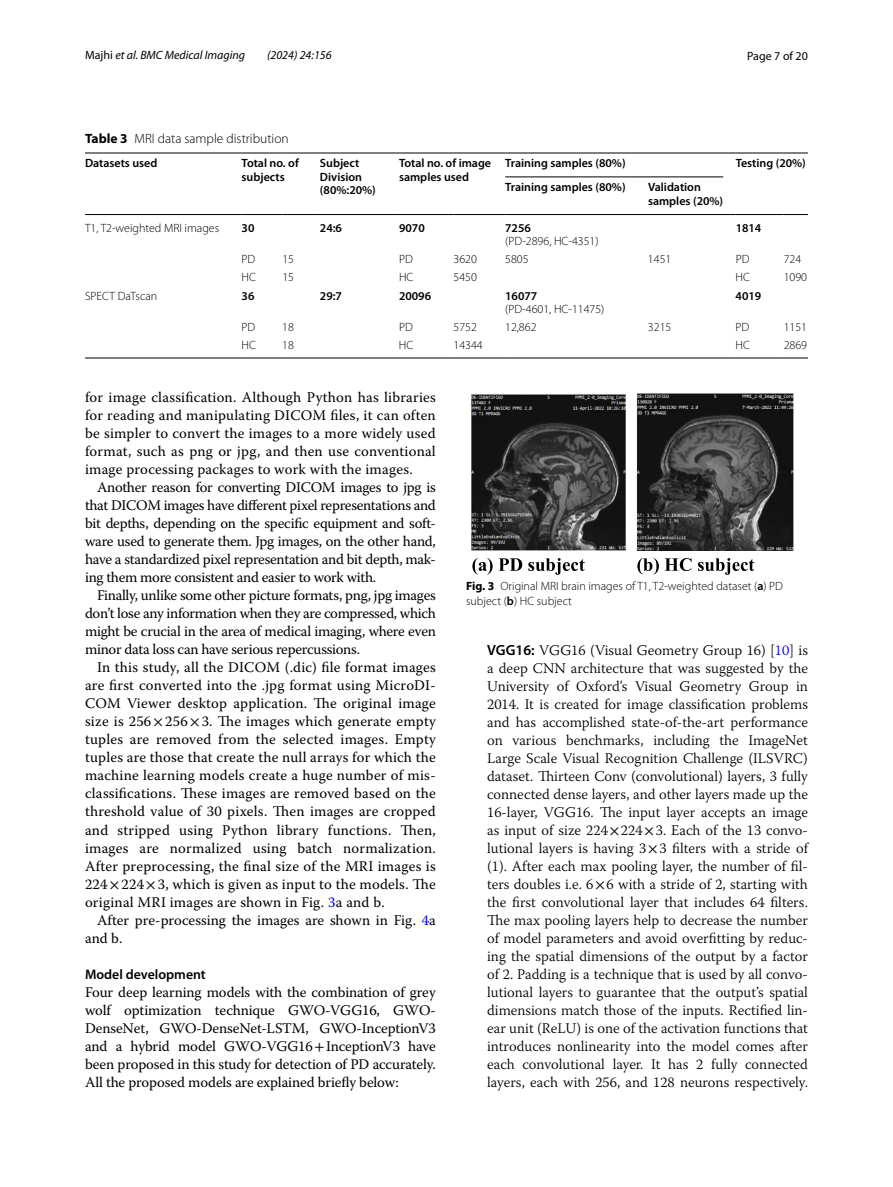
<style>
.page{position:relative;width:893px;height:1187px;background:#fff}
.page>*{position:absolute;margin:0;border:0;box-sizing:border-box;transform-origin:0 0}
.t1{font:14.7px/18px "Warnock Pro";letter-spacing:-.005em;color:#000;text-align:justify}
.t2{font:300 14.7px/18px "Warnock Pro";color:#000;text-align:justify}
.t3{font:600 13.8px "Myriad Pro";color:#000}
.t4{font:300 13.5px "Myriad Pro";color:#000}
.t5{font:300 12px/15px "Myriad Pro";color:#000}
.t6{font:600 12px/13.5px "Myriad Pro";color:#000}
.t7{font:italic 12px "Myriad Pro";color:#000}
.t8{font:12px "Myriad Pro";color:#000}
.s1{font-style:normal}
.s2{font-weight:700}
.s3{font-family:"STIX"}
.s4{color:#00f}
.s5{font-weight:600}
.s6{font-family:"Myriad Pro";font-weight:600}
.s7{font-family:"STIX";font-weight:400}
</style>
<div class="page">
<hr style="left:85px;top:153px;width:157px;height:1px;background:#000">
<hr style="left:85px;top:214px;width:157px;height:1px;background:#000">
<hr style="left:242px;top:153px;width:40px;height:1px;background:#000">
<hr style="left:282px;top:153px;width:38px;height:1px;background:#000">
<hr style="left:242px;top:214px;width:40px;height:1px;background:#000">
<hr style="left:282px;top:214px;width:38px;height:1px;background:#000">
<hr style="left:320px;top:153px;width:79px;height:1px;background:#000">
<hr style="left:320px;top:214px;width:79px;height:1px;background:#000">
<hr style="left:399px;top:153px;width:55px;height:1px;background:#000">
<hr style="left:454px;top:153px;width:51px;height:1px;background:#000">
<hr style="left:399px;top:214px;width:55px;height:1px;background:#000">
<hr style="left:454px;top:214px;width:51px;height:1px;background:#000">
<hr style="left:505px;top:153px;width:143px;height:1px;background:#000">
<hr style="left:648px;top:153px;width:88px;height:1px;background:#000">
<hr style="left:736px;top:153px;width:48px;height:1px;background:#000">
<svg style="left:784px;top:153px;width:24px;height:1px"></svg>
<hr style="left:736px;top:214px;width:48px;height:1px;background:#000">
<svg style="left:784px;top:214px;width:24px;height:1px"></svg>
<hr style="left:505px;top:214px;width:143px;height:1px;background:#000">
<hr style="left:648px;top:214px;width:88px;height:1px;background:#000">
<hr style="left:85px;top:358px;width:157px;height:1px;background:#000">
<hr style="left:320px;top:358px;width:79px;height:1px;background:#000">
<hr style="left:505px;top:358px;width:143px;height:1px;background:#000">
<hr style="left:648px;top:358px;width:88px;height:1px;background:#000">
<hr style="left:242px;top:358px;width:40px;height:1px;background:#000">
<hr style="left:282px;top:358px;width:38px;height:1px;background:#000">
<hr style="left:399px;top:358px;width:55px;height:1px;background:#000">
<hr style="left:454px;top:358px;width:51px;height:1px;background:#000">
<hr style="left:736px;top:358px;width:48px;height:1px;background:#000">
<svg style="left:784px;top:358px;width:24px;height:1px"></svg>
<hr style="left:505px;top:177px;width:218px;height:1px;background:#000">
<img style="left:471px;top:393px;width:322px;height:158px">
<svg style="left:472px;top:558px;width:282px;height:17px"></svg>
<p class="t7" style="left:85px;top:48px;width:162px"><span class="s1">Majhi</span> et al. BMC Medical Imaging</p>
<p class="t7" style="left:267px;top:48px;width:66px">(2024) 24:156</p>
<p class="t8" style="left:747px;top:48px;width:62px">Page 7 of 20</p>
<p class="t4" style="left:85px;top:131px;width:205px"><span class="s2">Table 3</span> MRI data sample distribution</p>
<p class="t6" style="left:85px;top:156px;width:74px">Datasets used</p>
<p class="t6" style="left:242px;top:156px;width:59px">Total no. of subjects</p>
<p class="t6" style="left:320px;top:156px;width:57px">Subject<br>Division (80%:20%)</p>
<p class="t6" style="left:399px;top:156px;width:94px">Total no. of image samples used</p>
<p class="t6" style="left:505px;top:156px;width:122px">Training samples (80%)</p>
<p class="t6" style="left:736px;top:156px;width:72px">Testing (20%)</p>
<p class="t6" style="left:505px;top:180px;width:122px">Training samples (80%)</p>
<p class="t6" style="left:648px;top:180px;width:77px">Validation samples (20%)</p>
<p class="t5" style="left:85px;top:220px;width:136px">T1, T2-weighted MRI images</p>
<p class="t6" style="left:242px;top:220px;width:14px">30</p>
<p class="t6" style="left:320px;top:220px;width:24px">24:6</p>
<p class="t6" style="left:399px;top:220px;width:27px">9070</p>
<p class="t6" style="left:505px;top:220px;width:27px">7256</p>
<p class="t5" style="left:505px;top:234px;width:95px">(PD-2896, HC-4351)</p>
<p class="t6" style="left:736px;top:220px;width:27px">1814</p>
<p class="t5" style="left:242px;top:252px;width:15px">PD</p>
<p class="t5" style="left:282px;top:252px;width:13px">15</p>
<p class="t5" style="left:399px;top:252px;width:15px">PD</p>
<p class="t5" style="left:454px;top:252px;width:25px">3620</p>
<p class="t5" style="left:505px;top:252px;width:25px">5805</p>
<p class="t5" style="left:648px;top:252px;width:25px">1451</p>
<p class="t5" style="left:736px;top:252px;width:15px">PD</p>
<p class="t5" style="left:784px;top:252px;width:19px">724</p>
<p class="t5" style="left:242px;top:270px;width:16px">HC</p>
<p class="t5" style="left:282px;top:270px;width:13px">15</p>
<p class="t5" style="left:399px;top:270px;width:16px">HC</p>
<p class="t5" style="left:454px;top:270px;width:25px">5450</p>
<p class="t5" style="left:736px;top:270px;width:16px">HC</p>
<p class="t5" style="left:784px;top:270px;width:25px">1090</p>
<p class="t5" style="left:85px;top:288px;width:74px">SPECT DaTscan</p>
<p class="t6" style="left:242px;top:288px;width:14px">36</p>
<p class="t6" style="left:320px;top:288px;width:24px">29:7</p>
<p class="t6" style="left:399px;top:288px;width:34px">20096</p>
<p class="t6" style="left:505px;top:288px;width:34px">16077</p>
<p class="t5" style="left:505px;top:302px;width:101px">(PD-4601, HC-11475)</p>
<p class="t6" style="left:736px;top:288px;width:27px">4019</p>
<p class="t5" style="left:242px;top:320px;width:15px">PD</p>
<p class="t5" style="left:282px;top:320px;width:13px">18</p>
<p class="t5" style="left:399px;top:320px;width:15px">PD</p>
<p class="t5" style="left:453px;top:320px;width:25px">5752</p>
<p class="t5" style="left:505px;top:320px;width:33px">12,862</p>
<p class="t5" style="left:648px;top:320px;width:25px">3215</p>
<p class="t5" style="left:736px;top:320px;width:15px">PD</p>
<p class="t5" style="left:784px;top:320px;width:25px">1151</p>
<p class="t5" style="left:242px;top:338px;width:16px">HC</p>
<p class="t5" style="left:282px;top:338px;width:13px">18</p>
<p class="t5" style="left:399px;top:338px;width:16px">HC</p>
<p class="t5" style="left:453px;top:338px;width:31px">14344</p>
<p class="t5" style="left:736px;top:338px;width:16px">HC</p>
<p class="t5" style="left:784px;top:338px;width:25px">2869</p>
<p class="t1" style="left:85px;top:388px;width:352px">for image classification. Although Python has libraries for reading and manipulating DICOM files, it can often be simpler to convert the images to a more widely used format, such as png or jpg, and then use conventional image processing packages to work with the images.</p>
<p class="t1" style="left:85px;top:478px;width:352px;text-indent:12px">Another reason for converting DICOM images to jpg is that DICOM images have different pixel representations and bit depths, depending on the specific equipment and soft&shy;ware used to generate them. Jpg images, on the other hand, have a standardized pixel representation and bit depth, mak&shy;ing them more consistent and easier to work with.</p>
<p class="t1" style="left:85px;top:586px;width:352px;text-indent:12px">Finally, unlike some other picture formats, png, jpg images don’t lose any information when they are compressed, which might be crucial in the area of medical imaging, where even minor data loss can have serious repercussions.</p>
<p class="t1" style="left:85px;top:658px;width:352px;text-indent:12px">In this study, all the DICOM (.dic) file format images are first converted into the .jpg format using MicroDI-COM Viewer desktop application. The original image size is 256<span class="s3">×</span>256<span class="s3">×</span>3. The images which generate empty tuples are removed from the selected images. Empty tuples are those that create the null arrays for which the machine learning models create a huge number of mis&shy;classifications. These images are removed based on the threshold value of 30 pixels. Then images are cropped and stripped using Python library functions. Then, images are normalized using batch normalization.<br>After preprocessing, the final size of the MRI images is 224<span class="s3">×</span>224<span class="s3">×</span>3, which is given as input to the models. The original MRI images are shown in Fig. <span class="s4">3</span>a and b.</p>
<p class="t1" style="left:85px;top:910px;width:352px;text-indent:12px">After pre-processing the images are shown in Fig. <span class="s4">4</span>a and b.</p>
<p class="t3" style="left:85px;top:965px;width:122px">Model development</p>
<p class="t1" style="left:85px;top:982px;width:352px">Four deep learning models with the combination of grey wolf optimization technique GWO-VGG16, GWO-DenseNet, GWO-DenseNet-LSTM, GWO-InceptionV3 and a hybrid model GWO-VGG16<span class="s3">+</span>InceptionV3 have been proposed in this study for detection of PD accurately.<br>All the proposed models are explained briefly below:</p>
<p class="t5" style="left:466px;top:578px;width:318px"><span class="s2">Fig. 3</span> Original MRI brain images of T1, T2-weighted dataset (<span class="s5">a</span>) PD subject (<span class="s5">b</span>) HC subject</p>
<p class="t2" style="left:487px;top:640px;width:322px"><span class="s6">VGG16:</span> VGG16 (Visual Geometry Group 16) [<span class="s4">10</span>] is a deep CNN architecture that was suggested by the University of Oxford’s Visual Geometry Group in 2014. It is created for image classification problems and has accomplished state-of-the-art performance on various benchmarks, including the ImageNet Large Scale Visual Recognition Challenge (ILSVRC) dataset. Thirteen Conv (convolutional) layers, 3 fully connected dense layers, and other layers made up the 16-layer, VGG16. The input layer accepts an image as input of size 224<span class="s7">×</span>224<span class="s7">×</span>3. Each of the 13 convo&shy;lutional layers is having 3<span class="s7">×</span>3 filters with a stride of (1). After each max pooling layer, the number of fil&shy;ters doubles i.e. 6<span class="s7">×</span>6 with a stride of 2, starting with the first convolutional layer that includes 64 filters.<br>The max pooling layers help to decrease the number of model parameters and avoid overfitting by reduc&shy;ing the spatial dimensions of the output by a factor of 2. Padding is a technique that is used by all convo&shy;lutional layers to guarantee that the output’s spatial dimensions match those of the inputs. Rectified lin&shy;ear unit (ReLU) is one of the activation functions that introduces nonlinearity into the model comes after each convolutional layer. It has 2 fully connected layers, each with 256, and 128 neurons respectively.</p>
</div>
